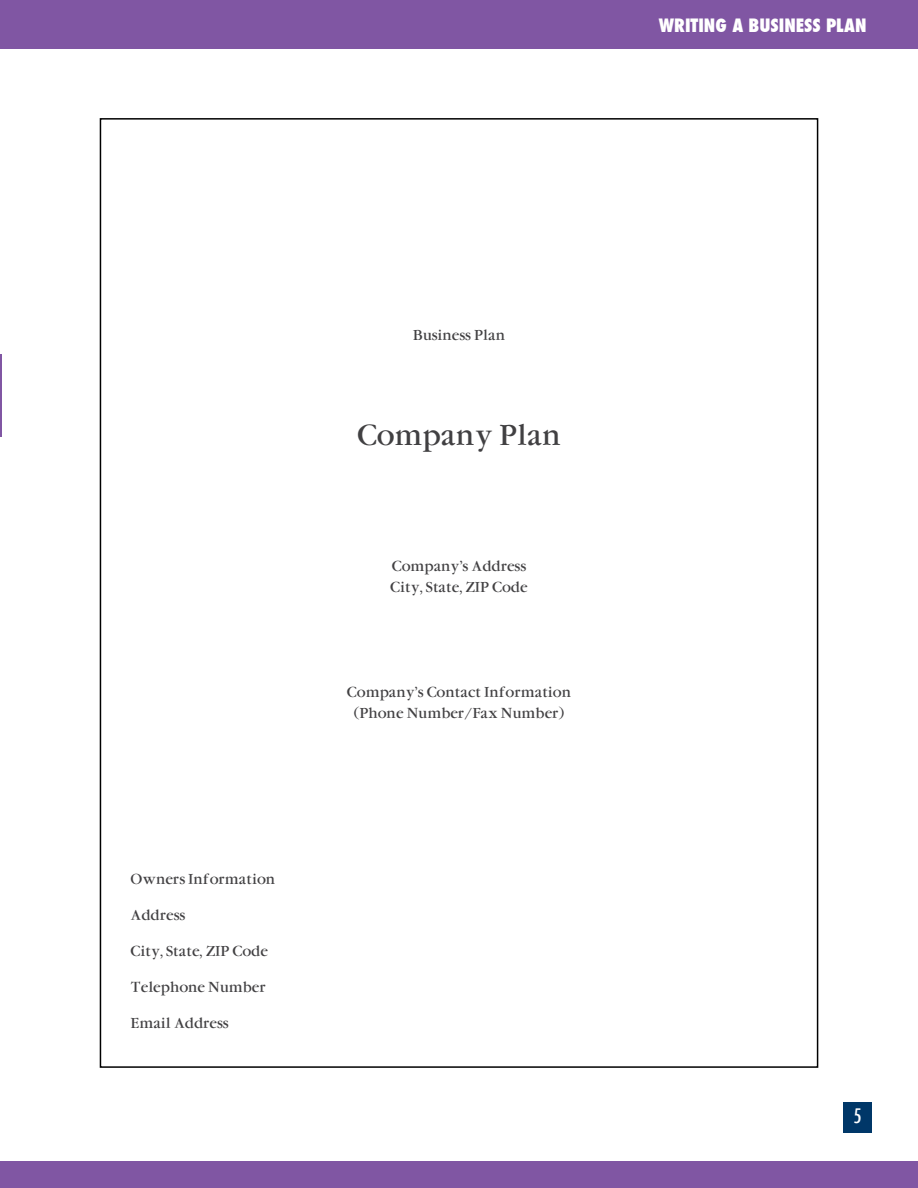
<style>
.page{position:relative;width:918px;height:1188px;background:#fff}
.page>*{position:absolute;margin:0;border:0;box-sizing:border-box;transform-origin:0 0}
.t1{font:27px "Garamond";color:#414042}
.t2{font:500 condensed 19.5px "Futura";color:#fff}
.t3{font:800 condensed 18px "Futura";color:#fff}
.t4{font:13.5px/21px "Garamond";color:#414042}
</style>
<div class="page">
<div style="left:0;top:0;width:918px;height:49px;background:#8056a3"></div>
<div style="left:0;top:1161px;width:918px;height:27px;background:#8056a3"></div>
<div style="left:843px;top:1102px;width:29px;height:31px;background:#003768"></div>
<hr style="left:0;top:354px;width:1px;height:83px;background:#8056a3">
<h3 class="t3" style="left:659px;top:13px;width:25px">WRITING</h3>
<h3 class="t3" style="left:732px;top:13px;width:115px">A BUSINESS PLAN</h3>
<p class="t4" style="left:131px;top:869px;width:146px">Owners Information</p>
<p class="t4" style="left:131px;top:905px;width:56px">Address</p>
<p class="t4" style="left:131px;top:941px;width:139px">City, State, ZIP Code</p>
<p class="t4" style="left:131px;top:977px;width:137px">Telephone Number</p>
<p class="t4" style="left:131px;top:1013px;width:100px">Email Address</p>
<p class="t4" style="left:413px;top:324px;width:94px">Business Plan</p>
<h1 class="t1" style="left:357px;top:418px;width:205px">Company Plan</h1>
<p class="t4" style="left:390px;top:555px;width:139px">Company’s Address<br>City, State, ZIP Code</p>
<p class="t4" style="left:347px;top:681px;width:226px;text-align:center">Company’s Contact Information (Phone Number/Fax Number)</p>
<h2 class="t2" style="left:854px;top:1104px;width:10px">5</h2>
</div>
